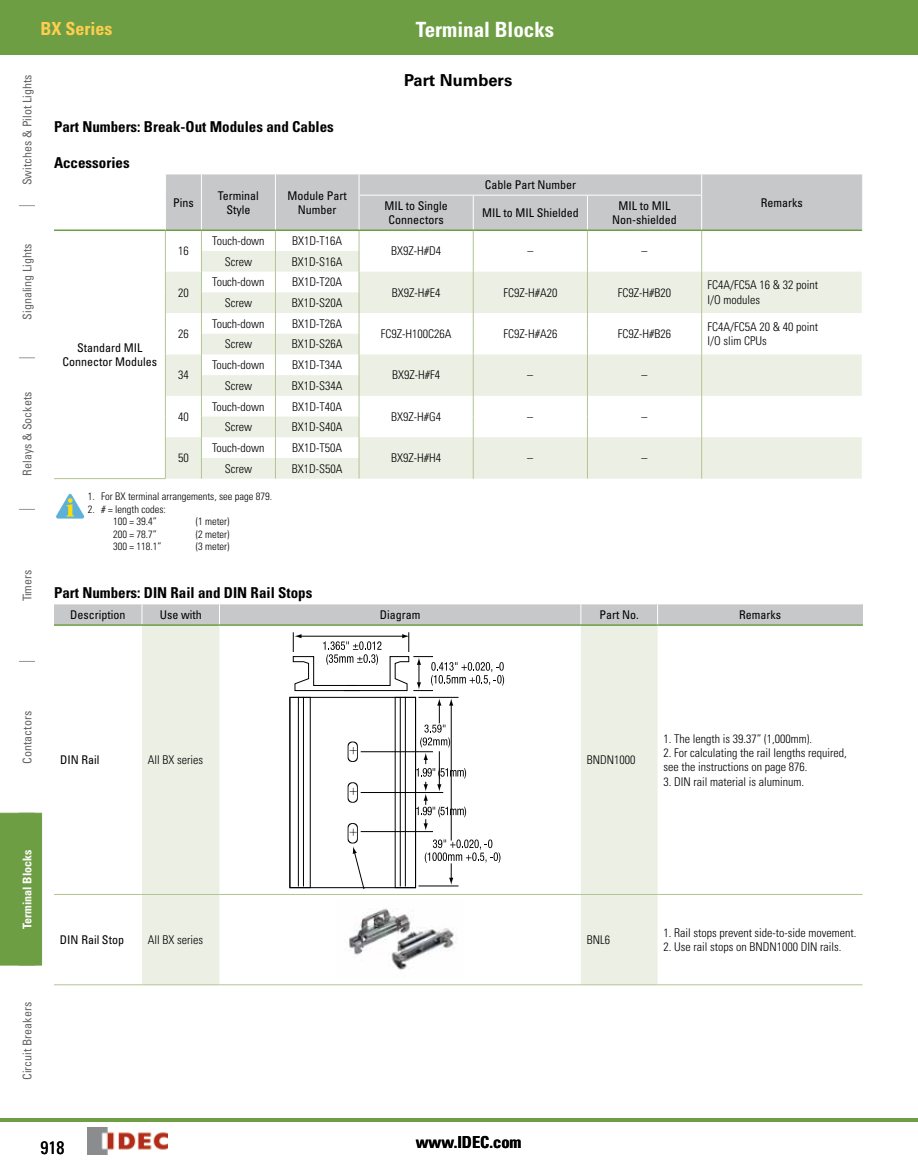
<style>
.page{position:relative;width:918px;height:1175px;background:#fff}
.page>*{position:absolute;margin:0;border:0;box-sizing:border-box;transform-origin:0 0}
.t1{font:700 condensed 21px "Univers LT Std";color:#fff}
.t2{font:700 condensed 18px "Univers LT Std";color:#ffce4e}
.t3{font:condensed 18px "Univers LT Std";color:#000}
.t4{font:700 condensed 16.5px "Univers LT Std";color:#000}
.t5{font:700 16.5px "Univers LT Std";color:#000}
.t6{font:700 condensed 15px "Univers LT Std";color:#000}
.t7{font:300 condensed 12px/14.4px "Univers LT Std";color:#000}
.t8{font:condensed 12px/14.4px "Univers LT Std";color:#000;text-align:center}
.t9{font:condensed 12px "Univers LT Std";color:#636466}
.t10{font:700 condensed 12px "Univers LT Std";color:#fff}
.t11{font:300 condensed 10.5px/12.6px "Univers LT Std";color:#000}
</style>
<div class="page">
<svg style="left:19px;top:205px;width:16px;height:1px"></svg>
<svg style="left:19px;top:357px;width:16px;height:1px"></svg>
<svg style="left:19px;top:509px;width:16px;height:1px"></svg>
<svg style="left:19px;top:661px;width:16px;height:1px"></svg>
<img style="left:88px;top:1127px;width:80px;height:27px">
<div style="left:0;top:813px;width:42px;height:152px;background:#6d9e43"></div>
<svg style="left:883px;top:54px;width:16px;height:1px"></svg>
<div style="left:0;top:0;width:918px;height:54px;background:#6d9e43"></div>
<hr style="left:0;top:1118px;width:918px;height:3px;background:#6d9e43">
<hr style="left:54px;top:478px;width:112px;height:1px;background:#b2c594">
<svg style="left:165px;top:174px;width:697px;height:304px"></svg>
<hr style="left:165px;top:195px;width:1px;height:34px;background:#fff">
<hr style="left:54px;top:229px;width:111px;height:2px;background:#6d9e43">
<svg style="left:56px;top:494px;width:28px;height:24px"></svg>
<svg style="left:142px;top:626px;width:516px;height:358px"></svg>
<hr style="left:54px;top:894px;width:88px;height:1px;background:#b2c594">
<hr style="left:54px;top:984px;width:88px;height:1px;background:#b2c594">
<hr style="left:142px;top:894px;width:77px;height:1px;background:#b2c594">
<hr style="left:142px;top:984px;width:77px;height:1px;background:#b2c594">
<hr style="left:219px;top:894px;width:362px;height:1px;background:#b2c594">
<hr style="left:219px;top:984px;width:362px;height:1px;background:#b2c594">
<hr style="left:581px;top:894px;width:77px;height:1px;background:#b2c594">
<hr style="left:581px;top:984px;width:77px;height:1px;background:#b2c594">
<hr style="left:658px;top:894px;width:204px;height:1px;background:#b2c594">
<hr style="left:658px;top:984px;width:204px;height:1px;background:#b2c594">
<hr style="left:658px;top:624px;width:205px;height:2px;background:#6d9e43">
<div style="left:54px;top:604px;width:809px;height:21px;background:#c7c8ca"></div>
<hr style="left:54px;top:624px;width:88px;height:2px;background:#6d9e43">
<hr style="left:142px;top:624px;width:77px;height:2px;background:#6d9e43">
<hr style="left:219px;top:624px;width:362px;height:2px;background:#6d9e43">
<hr style="left:581px;top:624px;width:77px;height:2px;background:#6d9e43">
<div style="left:395px;top:697px;width:21px;height:191px;border:1px solid #000"></div>
<div style="left:289px;top:697px;width:22px;height:191px;border:1px solid #000"></div>
<hr style="left:400px;top:697px;width:1px;height:189px;background:#000">
<hr style="left:405px;top:697px;width:1px;height:189px;background:#000">
<hr style="left:298px;top:697px;width:1px;height:189px;background:#000">
<hr style="left:303px;top:697px;width:1px;height:189px;background:#000">
<svg style="left:348px;top:741px;width:10px;height:21px"></svg>
<svg style="left:348px;top:782px;width:10px;height:20px"></svg>
<hr style="left:361px;top:751px;width:72px;height:1px;background:#000">
<hr style="left:361px;top:792px;width:82px;height:1px;background:#000">
<hr style="left:361px;top:831px;width:72px;height:1px;background:#000">
<hr style="left:419px;top:697px;width:39px;height:1px;background:#000">
<hr style="left:419px;top:885px;width:39px;height:1px;background:#000">
<hr style="left:451px;top:704px;width:1px;height:136px;background:#000">
<svg style="left:348px;top:823px;width:36px;height:65px"></svg>
<svg style="left:425px;top:839px;width:75px;height:46px"></svg>
<svg style="left:416px;top:698px;width:50px;height:132px"></svg>
<svg style="left:292px;top:633px;width:212px;height:58px"></svg>
<img style="left:337px;top:900px;width:127px;height:78px">
<h2 class="t2" style="left:40px;top:18px;width:74px">BX Series</h2>
<p class="t9" style="left:20px;top:185px;width:112px;rotate:-90deg">Switches &amp; Pilot Lights</p>
<p class="t9" style="left:20px;top:320px;width:77px;rotate:-90deg">Signaling Lights</p>
<p class="t9" style="left:20px;top:475px;width:85px;rotate:-90deg">Relays &amp; Sockets</p>
<p class="t6" style="left:54px;top:118px;width:281px">Part Numbers: Break-Out Modules and Cables</p>
<p class="t6" style="left:54px;top:154px;width:77px">Accessories</p>
<p class="t8" style="left:173px;top:195px;width:22px">Pins</p>
<p class="t8" style="left:218px;top:188px;width:43px">Terminal<br>Style</p>
<p class="t8" style="left:288px;top:188px;width:61px">Module Part<br>Number</p>
<p class="t8" style="left:62px;top:340px;width:96px">Standard MIL<br>Connector Modules</p>
<p class="t7" style="left:178px;top:244px;width:12px">16</p>
<p class="t7" style="left:178px;top:285px;width:12px">20</p>
<p class="t7" style="left:178px;top:327px;width:12px">26</p>
<p class="t7" style="left:178px;top:368px;width:12px">34</p>
<p class="t7" style="left:178px;top:409px;width:12px">40</p>
<p class="t7" style="left:212px;top:233px;width:54px">Touch-down</p>
<p class="t7" style="left:292px;top:233px;width:51px">BX1D-T16A</p>
<p class="t7" style="left:225px;top:254px;width:29px">Screw</p>
<p class="t7" style="left:292px;top:254px;width:52px">BX1D-S16A</p>
<p class="t7" style="left:212px;top:275px;width:54px">Touch-down</p>
<p class="t7" style="left:292px;top:275px;width:51px">BX1D-T20A</p>
<p class="t7" style="left:225px;top:296px;width:29px">Screw</p>
<p class="t7" style="left:292px;top:296px;width:52px">BX1D-S20A</p>
<p class="t7" style="left:212px;top:316px;width:54px">Touch-down</p>
<p class="t7" style="left:292px;top:316px;width:51px">BX1D-T26A</p>
<p class="t7" style="left:225px;top:337px;width:29px">Screw</p>
<p class="t7" style="left:292px;top:337px;width:52px">BX1D-S26A</p>
<p class="t7" style="left:212px;top:358px;width:54px">Touch-down</p>
<p class="t7" style="left:292px;top:358px;width:51px">BX1D-T34A</p>
<p class="t7" style="left:225px;top:378px;width:29px">Screw</p>
<p class="t7" style="left:292px;top:378px;width:52px">BX1D-S34A</p>
<p class="t7" style="left:212px;top:399px;width:54px">Touch-down</p>
<p class="t7" style="left:292px;top:399px;width:51px">BX1D-T40A</p>
<p class="t7" style="left:225px;top:420px;width:29px">Screw</p>
<p class="t7" style="left:292px;top:420px;width:52px">BX1D-S40A</p>
<p class="t7" style="left:212px;top:440px;width:54px">Touch-down</p>
<p class="t7" style="left:292px;top:440px;width:51px">BX1D-T50A</p>
<p class="t7" style="left:178px;top:451px;width:12px">50</p>
<p class="t7" style="left:225px;top:461px;width:29px">Screw</p>
<p class="t7" style="left:292px;top:461px;width:52px">BX1D-S50A</p>
<p class="t11" style="left:88px;top:490px;width:186px">1. For BX terminal arrangements, see page 879.</p>
<p class="t11" style="left:113px;top:502px;width:54px;text-indent:-26px">2. # = length codes:<br>100 = 39.4”</p>
<p class="t11" style="left:196px;top:515px;width:35px">(1 meter)</p>
<h1 class="t1" style="left:416px;top:17px;width:140px">Terminal Blocks</h1>
<h3 class="t5" style="left:404px;top:70px;width:110px">Part Numbers</h3>
<p class="t8" style="left:485px;top:177px;width:93px">Cable Part Number</p>
<p class="t8" style="left:384px;top:198px;width:65px">MIL to Single</p>
<p class="t8" style="left:761px;top:195px;width:43px">Remarks</p>
<p class="t8" style="left:388px;top:213px;width:57px">Connectors</p>
<p class="t8" style="left:482px;top:205px;width:98px">MIL to MIL Shielded</p>
<p class="t8" style="left:612px;top:198px;width:66px">MIL to MIL<br>Non-shielded</p>
<p class="t7" style="left:391px;top:244px;width:51px">BX9Z-H#D4</p>
<p class="t7" style="left:527px;top:244px;width:7px">–</p>
<p class="t7" style="left:642px;top:244px;width:7px">–</p>
<p class="t7" style="left:392px;top:285px;width:50px">BX9Z-H#E4</p>
<p class="t7" style="left:503px;top:285px;width:55px">FC9Z-H#A20</p>
<p class="t7" style="left:618px;top:285px;width:55px">FC9Z-H#B20</p>
<p class="t7" style="left:708px;top:278px;width:112px">FC4A/FC5A 16 &amp; 32 point<br>I/O modules</p>
<p class="t7" style="left:381px;top:327px;width:72px">FC9Z-H100C26A</p>
<p class="t7" style="left:503px;top:327px;width:55px">FC9Z-H#A26</p>
<p class="t7" style="left:618px;top:327px;width:55px">FC9Z-H#B26</p>
<p class="t7" style="left:708px;top:319px;width:112px">FC4A/FC5A 20 &amp; 40 point<br>I/O slim CPUs</p>
<p class="t7" style="left:392px;top:368px;width:49px">BX9Z-H#F4</p>
<p class="t7" style="left:527px;top:368px;width:7px">–</p>
<p class="t7" style="left:642px;top:368px;width:7px">–</p>
<p class="t7" style="left:391px;top:409px;width:51px">BX9Z-H#G4</p>
<p class="t7" style="left:527px;top:409px;width:7px">–</p>
<p class="t7" style="left:642px;top:409px;width:7px">–</p>
<p class="t7" style="left:391px;top:451px;width:51px">BX9Z-H#H4</p>
<p class="t7" style="left:527px;top:451px;width:7px">–</p>
<p class="t7" style="left:642px;top:451px;width:7px">–</p>
<p class="t9" style="left:20px;top:601px;width:33px;rotate:-90deg">Timers</p>
<p class="t11" style="left:113px;top:528px;width:45px">200 = 78.7”</p>
<p class="t11" style="left:196px;top:528px;width:35px">(2 meter)</p>
<p class="t11" style="left:113px;top:540px;width:50px">300 = 118.1”</p>
<p class="t11" style="left:196px;top:540px;width:35px">(3 meter)</p>
<p class="t6" style="left:54px;top:584px;width:260px">Part Numbers: DIN Rail and DIN Rail Stops</p>
<p class="t8" style="left:70px;top:607px;width:57px">Description</p>
<p class="t8" style="left:160px;top:607px;width:43px">Use with</p>
<p class="t8" style="left:380px;top:607px;width:42px">Diagram</p>
<p class="t8" style="left:600px;top:607px;width:41px">Part No.</p>
<p class="t8" style="left:739px;top:607px;width:43px">Remarks</p>
<p class="t9" style="left:20px;top:763px;width:54px;rotate:-90deg">Contactors</p>
<p class="t8" style="left:60px;top:752px;width:41px">DIN Rail</p>
<p class="t7" style="left:148px;top:752px;width:57px">All BX series</p>
<p class="t7" style="left:587px;top:752px;width:50px">BNDN1000</p>
<p class="t10" style="left:20px;top:928px;width:81px;rotate:-90deg">Terminal Blocks</p>
<p class="t9" style="left:20px;top:1080px;width:79px;rotate:-90deg">Circuit Breakers</p>
<p class="t8" style="left:60px;top:932px;width:66px">DIN Rail Stop</p>
<p class="t7" style="left:148px;top:932px;width:57px">All BX series</p>
<p class="t7" style="left:587px;top:932px;width:25px">BNL6</p>
<h2 class="t3" style="left:40px;top:1136px;width:25px">918</h2>
<h3 class="t4" style="left:416px;top:1131px;width:107px">www.IDEC.com</h3>
<p class="t7" style="left:664px;top:731px;width:150px">1. The length is 39.37” (1,000mm).</p>
<p class="t7" style="left:664px;top:745px;width:185px">2. For calculating the rail lengths required, see the instructions on page 876.</p>
<p class="t7" style="left:664px;top:774px;width:142px">3. DIN rail material is aluminum.</p>
<p class="t7" style="left:664px;top:925px;width:194px">1. Rail stops prevent side-to-side movement.</p>
<p class="t7" style="left:664px;top:939px;width:179px">2. Use rail stops on BNDN1000 DIN rails.</p>
</div>
